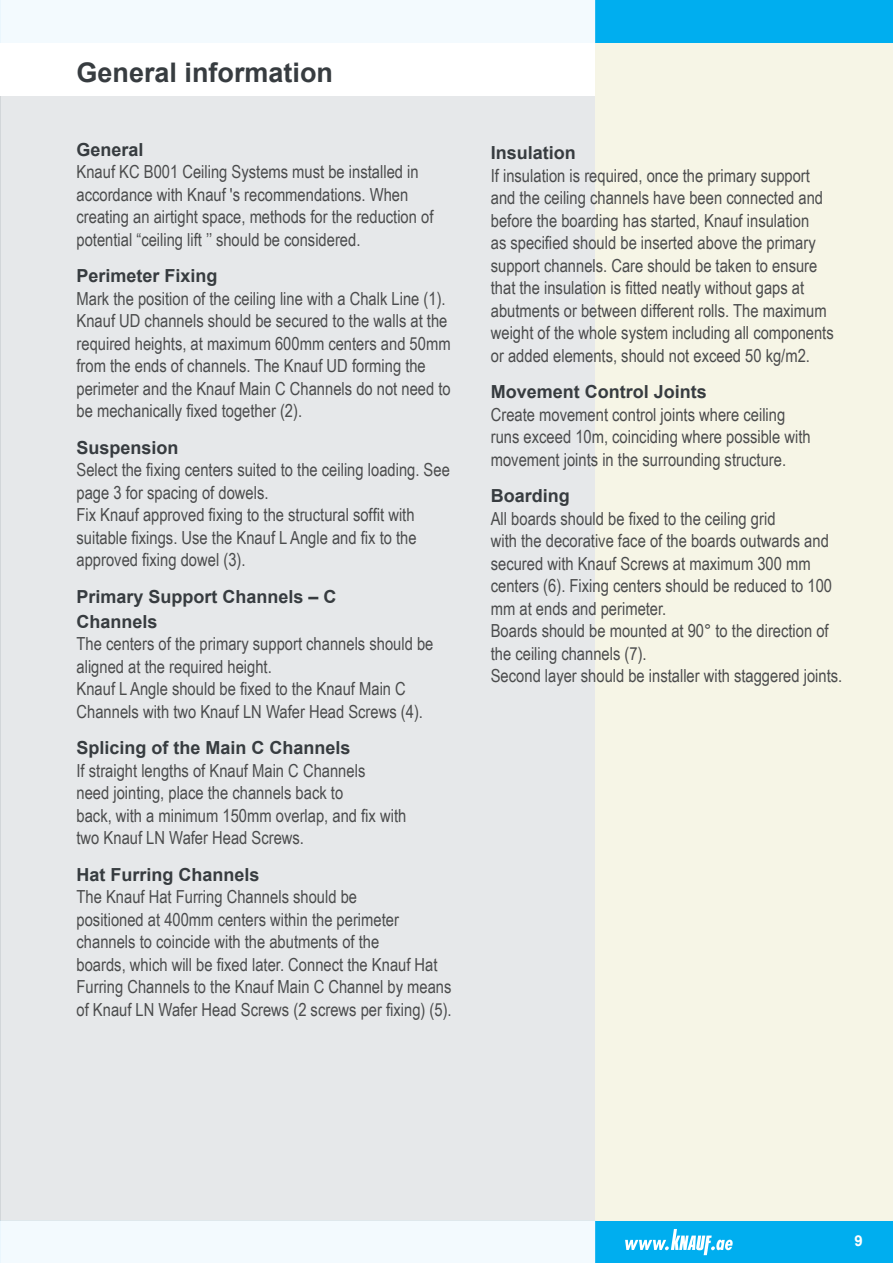
<style>
.page{position:relative;width:893px;height:1263px;background:#fff}
.page>*{position:absolute;margin:0;border:0;box-sizing:border-box;transform-origin:0 0}
.t1{font:700 27px "Arial";color:#373c40}
.t2{font:18px/22.5px "Arial Narrow";color:#4b4c4d}
.t3{font:700 18px/24.6px "Arial";color:#373c40}
.t4{font:700 15px "Arial";color:#fff}
</style>
<div class="page">
<div style="left:0;top:96px;width:595px;height:1124px;background:#e6e8ea"></div>
<div style="left:595px;top:1220px;width:298px;height:43px;background:#00aeef"></div>
<div style="left:595px;top:0;width:298px;height:43px;background:#00aeef"></div>
<div style="left:595px;top:43px;width:298px;height:1177px;background:#f6f5e6"></div>
<svg style="left:625px;top:1229px;width:108px;height:26px"></svg>
<div style="left:0;top:0;width:595px;height:43px;background:#f3fafe"></div>
<div style="left:0;top:1220px;width:595px;height:43px;background:#f3fafe"></div>
<hr style="left:0;top:96px;width:1px;height:1124px;background:#869096">
<hr style="left:0;top:0;width:1px;height:43px;background:#c6eafa">
<hr style="left:0;top:1220px;width:1px;height:43px;background:#c6eafa">
<h1 class="t1" style="left:77px;top:55px;width:258px">General information</h1>
<p class="t3" style="left:77px;top:138px;width:69px">General</p>
<p class="t2" style="left:77px;top:160px;width:358px">Knauf KC B001 Ceiling Systems must be installed in accordance with Knauf 's recommendations. When creating an airtight space, methods for the reduction of potential “ceiling lift ’’ should be considered.</p>
<p class="t3" style="left:77px;top:264px;width:143px">Perimeter Fixing</p>
<p class="t2" style="left:77px;top:286px;width:376px">Mark the position of the ceiling line with a Chalk Line (1).<br>Knauf UD channels should be secured to the walls at the required heights, at maximum 600mm centers and 50mm from the ends of channels. The Knauf UD forming the perimeter and the Knauf Main C Channels do not need to be mechanically fixed together (2).</p>
<p class="t3" style="left:77px;top:436px;width:104px">Suspension</p>
<p class="t2" style="left:77px;top:458px;width:375px">Select the fixing centers suited to the ceiling loading. See page 3 for spacing of dowels.<br>Fix Knauf approved fixing to the structural soffit with suitable fixings. Use the Knauf L Angle and fix to the approved fixing dowel (3).</p>
<p class="t3" style="left:77px;top:585px;width:262px">Primary Support Channels – C<br>Channels</p>
<p class="t2" style="left:77px;top:632px;width:358px">The centers of the primary support channels should be aligned at the required height.<br>Knauf L Angle should be fixed to the Knauf Main C Channels with two Knauf LN Wafer Head Screws (4).</p>
<p class="t3" style="left:77px;top:736px;width:276px">Splicing of the Main C Channels</p>
<p class="t2" style="left:77px;top:758px;width:331px">If straight lengths of Knauf Main C Channels<br>need jointing, place the channels back to<br>back, with a minimum 150mm overlap, and fix with two Knauf LN Wafer Head Screws.</p>
<p class="t3" style="left:77px;top:863px;width:185px">Hat Furring Channels</p>
<p class="t2" style="left:77px;top:885px;width:377px">The Knauf Hat Furring Channels should be<br>positioned at 400mm centers within the perimeter channels to coincide with the abutments of the<br>boards, which will be fixed later. Connect the Knauf Hat Furring Channels to the Knauf Main C Channel by means of Knauf LN Wafer Head Screws (2 screws per fixing) (5).</p>
<p class="t3" style="left:491px;top:141px;width:87px">Insulation</p>
<p class="t2" style="left:491px;top:163px;width:344px">If insulation is required, once the primary support and the ceiling channels have been connected and before the boarding has started, Knauf insulation<br>as specified should be inserted above the primary support channels. Care should be taken to ensure that the insulation is fitted neatly without gaps at abutments or between different rolls. The maximum weight of the whole system including all components or added elements, should not exceed 50 kg/m2.</p>
<p class="t3" style="left:491px;top:380px;width:218px">Movement Control Joints</p>
<p class="t2" style="left:491px;top:402px;width:321px">Create movement control joints where ceiling runs exceed 10m, coinciding where possible with movement joints in the surrounding structure.</p>
<p class="t3" style="left:491px;top:484px;width:81px">Boarding</p>
<p class="t2" style="left:491px;top:506px;width:353px">All boards should be fixed to the ceiling grid<br>with the decorative face of the boards outwards and secured with Knauf Screws at maximum 300 mm centers (6). Fixing centers should be reduced to 100 mm at ends and perimeter.<br>Boards should be mounted at 90° to the direction of the ceiling channels (7).<br>Second layer should be installer with staggered joints.</p>
<p class="t4" style="left:854px;top:1231px;width:10px">9</p>
</div>
